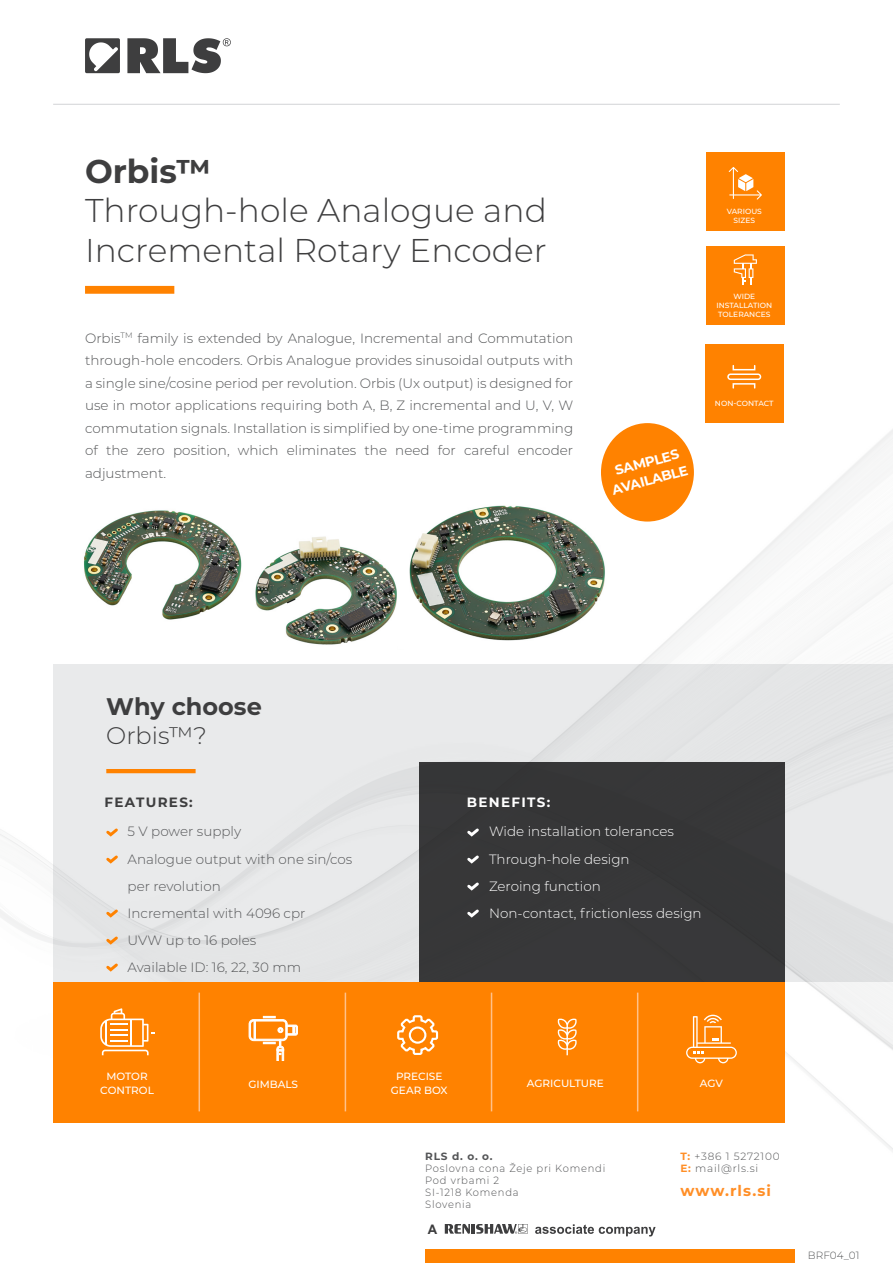
<style>
.page{position:relative;width:893px;height:1263px;background:#fff}
.page>*{position:absolute;margin:0;border:0;box-sizing:border-box;transform-origin:0 0}
.t1{font:300 32.85px/39.5px "Montserrat";color:#3e3e3f}
.t2{font:700 32.85px "Montserrat";color:#3e3e3f}
.t3{font:700 24px "Montserrat";color:#3e3e3f}
.t4{font:300 24px "Montserrat";color:#3e3e3f}
.t5{font:700 15px "Montserrat";letter-spacing:.07em;color:#ff8f27}
.t6{font:300 13.5px/22.5px "Montserrat";color:#545557}
.t7{font:300 13.5px "Montserrat";color:#fff}
.t8{font:700 13.5px/18px "Montserrat";letter-spacing:.1em;color:#fff;text-align:center}
.t9{font:700 13.5px "Montserrat";letter-spacing:.1em;color:#3e3e3f}
.t10{font:700 13.2px "Arial";color:#3e3e3f}
.t11{font:300 10.5px/12px "Montserrat";letter-spacing:.075em;color:#545557;scale:.95 1}
.t12{font:500 10.5px/13.5px "Montserrat";color:#fff;text-align:center}
.t13{font:300 10.5px/12px "Montserrat";letter-spacing:.075em;color:#545557}
.t14{font:700 10.5px "Montserrat";color:#545557}
.t15{font:500 7.5px/9px "Montserrat";color:#fff;text-align:center}
.s1{font-weight:700;color:#ff8f27}
</style>
<div class="page">
<hr style="left:53px;top:104px;width:787px;height:1px;background:#d5d6d8">
<svg style="left:85px;top:38px;width:146px;height:35px"></svg>
<img style="left:0;top:344px;width:893px;height:919px">
<img style="left:53px;top:664px;width:840px;height:318px">
<div style="left:419px;top:763px;width:366px;height:219px;background:#373738"></div>
<div style="left:85px;top:286px;width:89px;height:8px;background:#ff8200"></div>
<hr style="left:106px;top:769px;width:90px;height:4px;background:#ff8200">
<svg style="left:104px;top:826px;width:17px;height:12px"></svg>
<svg style="left:104px;top:853px;width:17px;height:12px"></svg>
<svg style="left:104px;top:907px;width:17px;height:12px"></svg>
<svg style="left:104px;top:934px;width:17px;height:12px"></svg>
<svg style="left:467px;top:828px;width:12px;height:9px"></svg>
<svg style="left:467px;top:855px;width:12px;height:9px"></svg>
<svg style="left:467px;top:882px;width:12px;height:9px"></svg>
<svg style="left:467px;top:909px;width:12px;height:9px"></svg>
<div style="left:706px;top:153px;width:78px;height:78px;background:#ff8200"></div>
<div style="left:706px;top:247px;width:78px;height:78px;background:#ff8200"></div>
<div style="left:706px;top:345px;width:78px;height:78px;background:#ff8200"></div>
<svg style="left:734px;top:254px;width:23px;height:31px"></svg>
<div style="left:53px;top:982px;width:732px;height:140px;background:#ff8200"></div>
<hr style="left:199px;top:992px;width:1px;height:119px;background:#ffc18a">
<hr style="left:345px;top:992px;width:1px;height:119px;background:#ffc18a">
<hr style="left:491px;top:992px;width:1px;height:119px;background:#ffc18a">
<hr style="left:637px;top:992px;width:1px;height:119px;background:#ffc18a">
<svg style="left:397px;top:1015px;width:42px;height:40px"></svg>
<svg style="left:249px;top:1016px;width:49px;height:45px"></svg>
<svg style="left:100px;top:1008px;width:54px;height:47px"></svg>
<img style="left:56px;top:505px;width:196px;height:121px">
<img style="left:252px;top:535px;width:149px;height:119px">
<img style="left:397px;top:501px;width:229px;height:149px">
<svg style="left:557px;top:1018px;width:20px;height:37px"></svg>
<svg style="left:686px;top:1015px;width:51px;height:48px"></svg>
<svg style="left:729px;top:167px;width:33px;height:33px"></svg>
<svg style="left:727px;top:365px;width:35px;height:24px"></svg>
<svg style="left:104px;top:961px;width:17px;height:12px"></svg>
<div style="left:601px;top:423px;width:93px;height:99px;background:#ff8200;border-radius:50%"></div>
<p class="t2" style="left:85px;top:147px;width:127px">Orbis™</p>
<p class="t1" style="left:85px;top:190px;width:463px">Through-hole Analogue and<br>Incremental Rotary Encoder</p>
<p class="t6" style="left:85px;top:326px;width:490px;text-align:justify">Orbis<sup>TM</sup> family is extended by Analogue, Incremental and Commutation through-hole encoders. Orbis Analogue provides sinusoidal outputs with a single sine/cosine period per revolution. Orbis (Ux output) is designed for use in motor applications requiring both A, B, Z incremental and U, V, W commutation signals. Installation is simplified by one-time programming of the zero position, which eliminates the need for careful encoder adjustment.</p>
<p class="t15" style="left:727px;top:207px;width:37px">VARIOUS<br>SIZES</p>
<p class="t15" style="left:733px;top:291px;width:23px">WIDE</p>
<p class="t15" style="left:716px;top:300px;width:57px;text-align:left">INSTALLATION<br>TOLERANCES</p>
<p class="t8" style="left:605px;top:463px;width:80px;rotate:-15deg">SAMPLES<br>AVAILABLE</p>
<p class="t15" style="left:715px;top:398px;width:60px">NON-CONTACT</p>
<p class="t3" style="left:106px;top:689px;width:157px">Why choose</p>
<p class="t4" style="left:106px;top:719px;width:102px">Orbis™?</p>
<p class="t9" style="left:105px;top:792px;width:90px">FEATURES:</p>
<p class="t8" style="left:467px;top:792px;width:85px">BENEFITS:</p>
<p class="t6" style="left:128px;top:820px;width:115px">5 V power supply</p>
<p class="t6" style="left:128px;top:845px;width:226px;line-height:27px">Analogue output with one sin/cos per revolution</p>
<p class="t6" style="left:128px;top:901px;width:179px">Incremental with 4096 cpr</p>
<p class="t6" style="left:128px;top:928px;width:130px">UVW up to 16 poles</p>
<p class="t6" style="left:128px;top:955px;width:175px">Available ID: 16, 22, 30 mm</p>
<p class="t7" style="left:489px;top:822px;width:186px">Wide installation tolerances</p>
<p class="t7" style="left:489px;top:849px;width:142px">Through-hole design</p>
<p class="t7" style="left:489px;top:876px;width:113px">Zeroing function</p>
<p class="t7" style="left:489px;top:903px;width:214px">Non-contact, frictionless design</p>
<p class="t12" style="left:100px;top:1069px;width:55px">MOTOR<br>CONTROL</p>
<p class="t12" style="left:396px;top:1069px;width:48px">PRECISE</p>
<p class="t12" style="left:391px;top:1083px;width:58px">GEAR BOX</p>
<p class="t12" style="left:248px;top:1077px;width:51px">GIMBALS</p>
<p class="t12" style="left:700px;top:1076px;width:25px">AGV</p>
<p class="t12" style="left:527px;top:1076px;width:78px">AGRICULTURE</p>
<p class="t14" style="left:425px;top:1149px;width:69px">RLS d. o. o.</p>
<p class="t11" style="left:425px;top:1162px;width:191px">Poslovna cona Žeje pri Komendi<br>Pod vrbami 2<br>SI-1218 Komenda<br>Slovenia</p>
<p class="t13" style="left:680px;top:1150px;width:101px"><span class="s1">T:</span> +386 1 5272100<br><span class="s1">E:</span> mail@rls.si</p>
<p class="t5" style="left:680px;top:1180px;width:92px">www.rls.si</p>
<p class="t10" style="left:428px;top:1220px;width:11px">A</p>
<p class="t13" style="left:808px;top:1249px;width:53px">BRF04_01</p>
</div>
